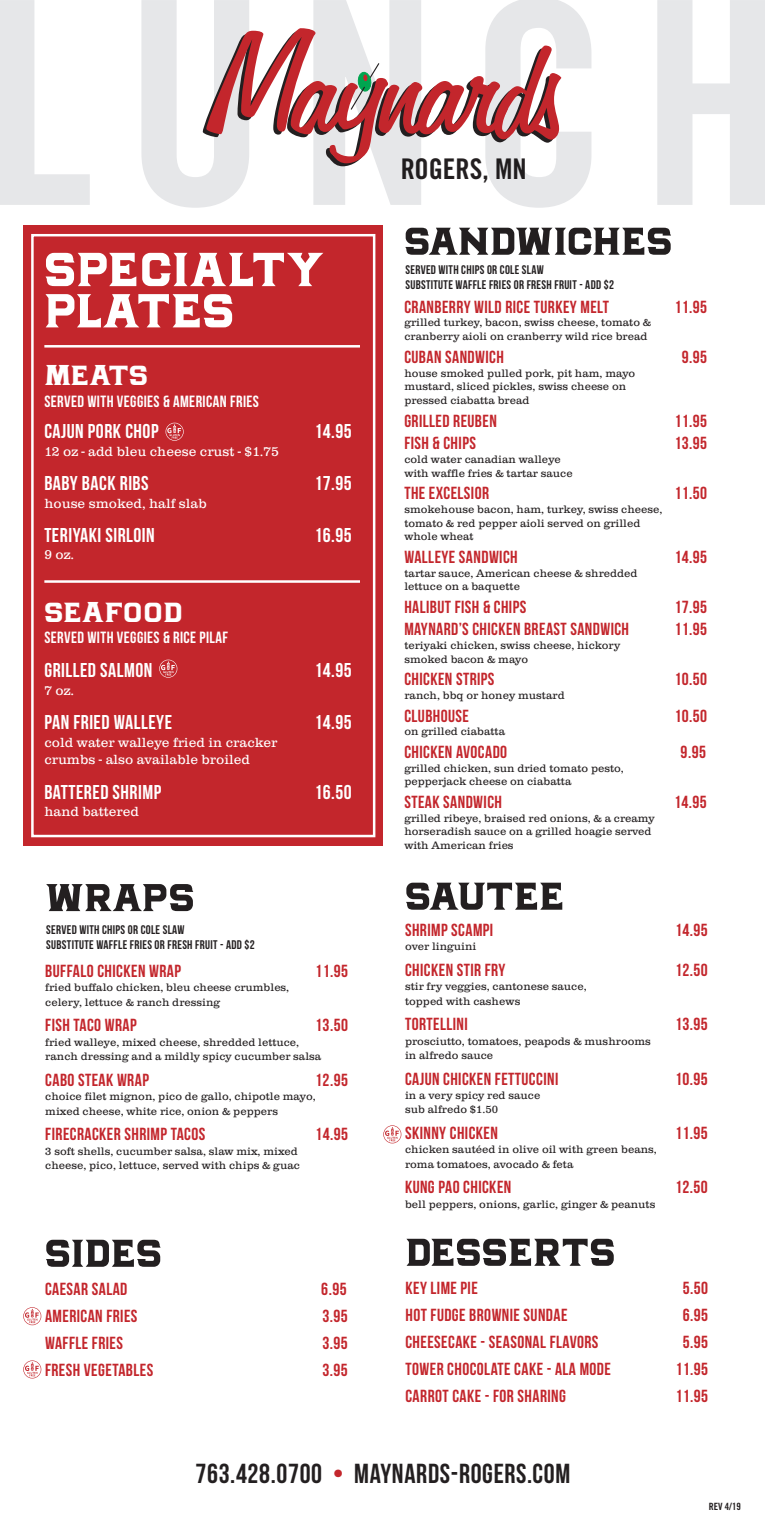
<style>
.page{position:relative;width:765px;height:1530px;background:#fff}
.page>*{position:absolute;margin:0;border:0;box-sizing:border-box;transform-origin:0 0}
.t1{font:283.75px "Trade Gothic Bold Cond Twenty";letter-spacing:.105em;color:#e6e7e9}
.t2{font:80px "Granada";letter-spacing:.01em;color:#fff}
.t3{font:65px "Granada";letter-spacing:.01em;color:#231f20}
.t4{font:65px "Granada";letter-spacing:-.01em;color:#231f20}
.t5{font:47.5px "Granada";letter-spacing:.01em;color:#fff}
.t6{font:28.5px "Trade Gothic Bold Cond Twenty";color:#231f20}
.t7{font:27.5px "Bebas Neue";letter-spacing:.025em;color:#231f20}
.t8{font:20px "Bebas Neue";letter-spacing:.025em;color:#fff}
.t9{font:17.5px "Bebas Neue";letter-spacing:.025em;color:#c3262c}
.t10{font:16.25px "Bebas Neue";letter-spacing:.025em;color:#fff}
.t11{font:300 13.75px/17.5px "Clarendon EFOP";color:#fff}
.t12{font:12.5px/15px "Bebas Neue";letter-spacing:.025em;color:#231f20}
.t13{font:300 11.25px/13.8px "Clarendon EFOP";color:#231f20}
.t14{font:10px "Trade Gothic Bold Cond Twenty";color:#231f20}
.s1{color:#c3262c}
</style>
<div class="page">
<div style="left:23px;top:225px;width:360px;height:621px;background:#c3262c"></div>
<svg style="left:203px;top:28px;width:358px;height:138px"></svg>
<div style="left:31px;top:234px;width:344px;height:603px;border:2px solid #fff"></div>
<hr style="left:44px;top:580px;width:316px;height:3px;background:#fff">
<svg style="left:166px;top:423px;width:18px;height:18px"></svg>
<svg style="left:159px;top:660px;width:18px;height:18px"></svg>
<svg style="left:23px;top:1307px;width:18px;height:18px"></svg>
<svg style="left:23px;top:1360px;width:18px;height:18px"></svg>
<svg style="left:383px;top:1125px;width:18px;height:18px"></svg>
<hr style="left:44px;top:345px;width:316px;height:3px;background:#fff">
<h1 class="t1" style="left:-16px;top:-69px;width:800px">LUNCH</h1>
<h3 class="t4" style="left:404px;top:194px;width:269px">SANDWICHES</h3>
<h3 class="t6" style="left:400px;top:151px;width:128px">ROGERS, MN</h3>
<h2 class="t2" style="left:44px;top:212px;width:281px">SPECIALTY</h2>
<h2 class="t2" style="left:44px;top:253px;width:191px">PLATES</h2>
<h3 class="t5" style="left:44px;top:341px;width:105px">MEATS</h3>
<h3 class="t10" style="left:44px;top:393px;width:216px">SERVED WITH VEGGIES &amp; AMERICAN FRIES</h3>
<p class="t12" style="left:405px;top:262px;width:210px">SERVED WITH CHIPS OR COLE SLAW<br>SUBSTITUTE WAFFLE FRIES OR FRESH FRUIT - ADD $2</p>
<h3 class="t9" style="left:404px;top:297px;width:206px">CRANBERRY WILD RICE TURKEY MELT</h3>
<h3 class="t9" style="left:674px;top:297px;width:34px">11.95</h3>
<p class="t13" style="left:404px;top:316px;width:248px">grilled turkey, bacon, swiss cheese, tomato &amp; cranberry aioli on cranberry wild rice bread</p>
<h3 class="t9" style="left:404px;top:347px;width:101px">CUBAN SANDWICH</h3>
<h3 class="t9" style="left:682px;top:347px;width:27px">9.95</h3>
<p class="t13" style="left:404px;top:366px;width:232px">house smoked pulled pork, pit ham, mayo mustard, sliced pickles, swiss cheese on pressed ciabatta bread</p>
<h3 class="t9" style="left:404px;top:411px;width:94px">GRILLED REUBEN</h3>
<h3 class="t9" style="left:674px;top:411px;width:34px">11.95</h3>
<h3 class="t9" style="left:404px;top:433px;width:73px">FISH &amp; CHIPS</h3>
<h3 class="t9" style="left:674px;top:433px;width:34px">13.95</h3>
<p class="t13" style="left:404px;top:452px;width:170px">cold water canadian walleye with waffle fries &amp; tartar sauce</p>
<h3 class="t9" style="left:404px;top:483px;width:86px">THE EXCELSIOR</h3>
<h3 class="t9" style="left:674px;top:483px;width:34px">11.50</h3>
<p class="t13" style="left:404px;top:502px;width:260px">smokehouse bacon, ham, turkey, swiss cheese, tomato &amp; red pepper aioli served on grilled whole wheat</p>
<h3 class="t9" style="left:404px;top:547px;width:115px">WALLEYE SANDWICH</h3>
<h3 class="t9" style="left:674px;top:547px;width:34px">14.95</h3>
<p class="t13" style="left:404px;top:566px;width:235px">tartar sauce, American cheese &amp; shredded lettuce on a baquette</p>
<h3 class="t9" style="left:404px;top:597px;width:123px">HALIBUT FISH &amp; CHIPS</h3>
<h3 class="t9" style="left:674px;top:597px;width:34px">17.95</h3>
<h3 class="t9" style="left:404px;top:620px;width:226px">MAYNARD’S CHICKEN BREAST SANDWICH</h3>
<h3 class="t9" style="left:674px;top:620px;width:34px">11.95</h3>
<p class="t13" style="left:404px;top:639px;width:218px">teriyaki chicken, swiss cheese, hickory smoked bacon &amp; mayo</p>
<h3 class="t9" style="left:404px;top:670px;width:92px">CHICKEN STRIPS</h3>
<h3 class="t9" style="left:674px;top:670px;width:34px">10.50</h3>
<p class="t13" style="left:404px;top:689px;width:162px">ranch, bbq or honey mustard</p>
<h3 class="t9" style="left:404px;top:706px;width:66px">CLUBHOUSE</h3>
<h3 class="t9" style="left:674px;top:706px;width:34px">10.50</h3>
<p class="t13" style="left:404px;top:725px;width:102px">on grilled ciabatta</p>
<h3 class="t9" style="left:404px;top:742px;width:104px">CHICKEN AVOCADO</h3>
<h3 class="t9" style="left:681px;top:742px;width:27px">9.95</h3>
<p class="t13" style="left:404px;top:761px;width:221px">grilled chicken, sun dried tomato pesto, pepperjack cheese on ciabatta</p>
<h3 class="t9" style="left:404px;top:792px;width:99px">STEAK SANDWICH</h3>
<h3 class="t9" style="left:674px;top:792px;width:34px">14.95</h3>
<p class="t13" style="left:404px;top:811px;width:252px">grilled ribeye, braised red onions, &amp; a creamy horseradish sauce on a grilled hoagie served with American fries</p>
<h3 class="t8" style="left:44px;top:420px;width:116px">CAJUN PORK CHOP</h3>
<h3 class="t8" style="left:314px;top:420px;width:39px">14.95</h3>
<p class="t11" style="left:44px;top:442px;width:236px">12 oz - add bleu cheese crust - $1.75</p>
<h3 class="t8" style="left:44px;top:472px;width:106px">BABY BACK RIBS</h3>
<h3 class="t8" style="left:314px;top:472px;width:39px">17.95</h3>
<p class="t11" style="left:44px;top:494px;width:164px">house smoked, half slab</p>
<h3 class="t8" style="left:44px;top:524px;width:112px">TERIYAKI SIRLOIN</h3>
<h3 class="t8" style="left:314px;top:524px;width:39px">16.95</h3>
<p class="t11" style="left:44px;top:546px;width:31px">9 oz.</p>
<h3 class="t5" style="left:44px;top:577px;width:140px">SEAFOOD</h3>
<h3 class="t10" style="left:44px;top:629px;width:185px">SERVED WITH VEGGIES &amp; RICE PILAF</h3>
<h3 class="t8" style="left:44px;top:659px;width:110px">GRILLED SALMON</h3>
<h3 class="t8" style="left:314px;top:659px;width:39px">14.95</h3>
<p class="t11" style="left:44px;top:682px;width:31px">7 oz.</p>
<h3 class="t8" style="left:44px;top:711px;width:129px">PAN FRIED WALLEYE</h3>
<h3 class="t8" style="left:314px;top:711px;width:39px">14.95</h3>
<p class="t11" style="left:44px;top:733px;width:235px">cold water walleye fried in cracker crumbs - also available broiled</p>
<h3 class="t8" style="left:44px;top:781px;width:118px">BATTERED SHRIMP</h3>
<h3 class="t8" style="left:314px;top:781px;width:39px">16.50</h3>
<p class="t11" style="left:44px;top:803px;width:96px">hand battered</p>
<h3 class="t3" style="left:45px;top:851px;width:151px">WRAPS</h3>
<p class="t12" style="left:46px;top:922px;width:210px">SERVED WITH CHIPS OR COLE SLAW<br>SUBSTITUTE WAFFLE FRIES OR FRESH FRUIT - ADD $2</p>
<h3 class="t9" style="left:45px;top:961px;width:137px">BUFFALO CHICKEN WRAP</h3>
<h3 class="t9" style="left:315px;top:961px;width:34px">11.95</h3>
<p class="t13" style="left:45px;top:981px;width:246px;line-height:14.4px">fried buffalo chicken, bleu cheese crumbles, celery, lettuce &amp; ranch dressing</p>
<h3 class="t9" style="left:45px;top:1016px;width:93px">FISH TACO WRAP</h3>
<h3 class="t9" style="left:315px;top:1016px;width:34px">13.50</h3>
<p class="t13" style="left:45px;top:1035px;width:277px;line-height:14.4px">fried walleye, mixed cheese, shredded lettuce, ranch dressing and a mildly spicy cucumber salsa</p>
<h3 class="t9" style="left:45px;top:1070px;width:105px">CABO STEAK WRAP</h3>
<h3 class="t9" style="left:315px;top:1070px;width:34px">12.95</h3>
<p class="t13" style="left:45px;top:1089px;width:272px;line-height:14.4px">choice filet mignon, pico de gallo, chipotle mayo, mixed cheese, white rice, onion &amp; peppers</p>
<h3 class="t9" style="left:45px;top:1125px;width:162px">FIRECRACKER SHRIMP TACOS</h3>
<h3 class="t9" style="left:315px;top:1125px;width:34px">14.95</h3>
<p class="t13" style="left:45px;top:1144px;width:256px;line-height:14.4px">3 soft shells, cucumber salsa, slaw mix, mixed cheese, pico, lettuce, served with chips &amp; guac</p>
<h3 class="t3" style="left:405px;top:849px;width:160px">SAUTEE</h3>
<h3 class="t9" style="left:405px;top:920px;width:90px">SHRIMP SCAMPI</h3>
<h3 class="t9" style="left:675px;top:920px;width:34px">14.95</h3>
<p class="t13" style="left:405px;top:940px;width:73px">over linguini</p>
<h3 class="t9" style="left:405px;top:960px;width:102px">CHICKEN STIR FRY</h3>
<h3 class="t9" style="left:675px;top:960px;width:34px">12.50</h3>
<p class="t13" style="left:405px;top:979px;width:183px;line-height:14.4px">stir fry veggies, cantonese sauce, topped with cashews</p>
<h3 class="t9" style="left:405px;top:1015px;width:64px">TORTELLINI</h3>
<h3 class="t9" style="left:675px;top:1015px;width:34px">13.95</h3>
<p class="t13" style="left:405px;top:1034px;width:247px;line-height:14.4px">prosciutto, tomatoes, peapods &amp; mushrooms in alfredo sauce</p>
<h3 class="t9" style="left:405px;top:1069px;width:155px">CAJUN CHICKEN FETTUCCINI</h3>
<h3 class="t9" style="left:675px;top:1069px;width:34px">10.95</h3>
<p class="t13" style="left:405px;top:1088px;width:137px;line-height:14.4px">in a very spicy red sauce sub alfredo $1.50</p>
<h3 class="t9" style="left:405px;top:1123px;width:94px">SKINNY CHICKEN</h3>
<h3 class="t9" style="left:675px;top:1123px;width:34px">11.95</h3>
<p class="t13" style="left:405px;top:1143px;width:253px;line-height:14.4px">chicken sautéed in olive oil with green beans, roma tomatoes, avocado &amp; feta</p>
<h3 class="t9" style="left:405px;top:1178px;width:108px">KUNG PAO CHICKEN</h3>
<h3 class="t9" style="left:675px;top:1178px;width:34px">12.50</h3>
<p class="t13" style="left:405px;top:1197px;width:252px">bell peppers, onions, garlic, ginger &amp; peanuts</p>
<h3 class="t3" style="left:45px;top:1206px;width:118px">SIDES</h3>
<h3 class="t3" style="left:405px;top:1205px;width:211px">DESSERTS</h3>
<h3 class="t9" style="left:45px;top:1280px;width:84px">CAESAR SALAD</h3>
<h3 class="t9" style="left:321px;top:1280px;width:27px">6.95</h3>
<h3 class="t9" style="left:45px;top:1306px;width:94px">AMERICAN FRIES</h3>
<h3 class="t9" style="left:322px;top:1306px;width:27px">3.95</h3>
<h3 class="t9" style="left:45px;top:1333px;width:80px">WAFFLE FRIES</h3>
<h3 class="t9" style="left:322px;top:1333px;width:27px">3.95</h3>
<h3 class="t9" style="left:45px;top:1360px;width:110px">FRESH VEGETABLES</h3>
<h3 class="t9" style="left:322px;top:1360px;width:27px">3.95</h3>
<h3 class="t9" style="left:405px;top:1279px;width:74px">KEY LIME PIE</h3>
<h3 class="t9" style="left:683px;top:1279px;width:27px">5.50</h3>
<h3 class="t9" style="left:405px;top:1305px;width:164px">HOT FUDGE BROWNIE SUNDAE</h3>
<h3 class="t9" style="left:683px;top:1305px;width:27px">6.95</h3>
<h3 class="t9" style="left:405px;top:1332px;width:195px">CHEESECAKE - SEASONAL FLAVORS</h3>
<h3 class="t9" style="left:683px;top:1332px;width:27px">5.95</h3>
<h3 class="t9" style="left:405px;top:1359px;width:207px">TOWER CHOCOLATE CAKE - ALA MODE</h3>
<h3 class="t9" style="left:675px;top:1359px;width:34px">11.95</h3>
<h3 class="t9" style="left:405px;top:1386px;width:162px">CARROT CAKE - FOR SHARING</h3>
<h3 class="t9" style="left:675px;top:1386px;width:34px">11.95</h3>
<h3 class="t7" style="left:196px;top:1458px;width:376px">763.428.0700 <span class="s1">•</span> MAYNARDS-ROGERS.COM</h3>
<p class="t14" style="left:709px;top:1500px;width:34px">REV 4/19</p>
</div>
